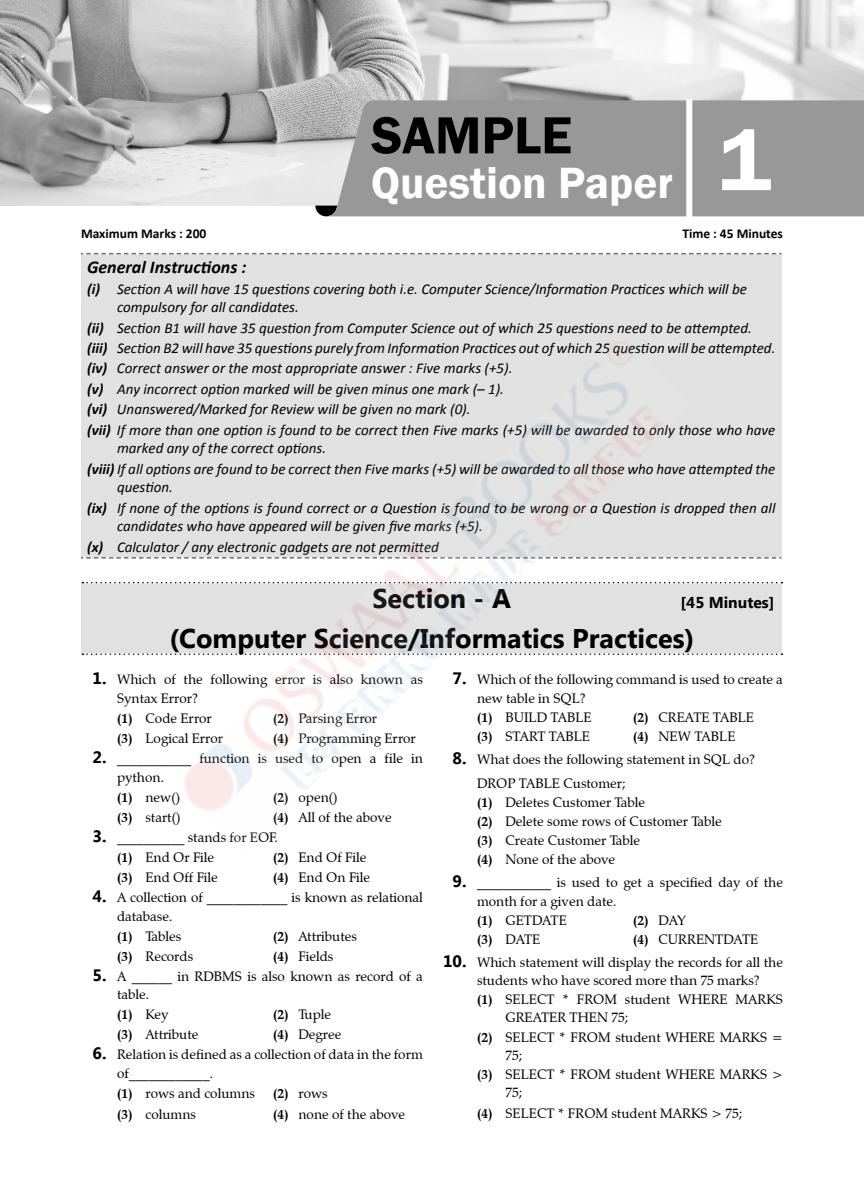
<style>
.page{position:relative;width:864px;height:1188px;background:#fff}
.page>*{position:absolute;margin:0;border:0;box-sizing:border-box;transform-origin:0 0}
.t1{font:600 90px "Franklin Gothic";color:#fff}
.t2{font:600 54px "Franklin Gothic";color:#000}
.t3{font:600 45px "Franklin Gothic";color:#fff}
.t4{font:700 27px "Myanmar Text";color:#000}
.t5{font:italic 700 18px "Calibri";color:#000}
.t6{font:700 15.75px "Myanmar Text";color:#000}
.t7{font:italic 15px/20.4px "Calibri";color:#000}
.t8{font:13.5px/19.5px "Zapf Calligraphic 801 BT";color:#000}
.t9{font:700 13.5px "Calibri";color:#000}
.t10{font:700 13.5px "Zapf Calligraphic 801 BT";color:#000}
.s1{font-weight:700}
.s2{font-family:"Gisha";font-weight:700;font-size:16.5px}
.s3{font-weight:400}
</style>
<div class="page">
<div style="left:81px;top:254px;width:701px;height:304px;background:#e1e1e1"></div>
<svg style="left:81px;top:253px;width:701px;height:1px"></svg>
<svg style="left:81px;top:557px;width:701px;height:2px"></svg>
<div style="left:82px;top:583px;width:700px;height:71px;background:#e1e1e1"></div>
<svg style="left:82px;top:582px;width:701px;height:1px"></svg>
<svg style="left:82px;top:654px;width:701px;height:1px"></svg>
<img style="left:0;top:0;width:864px;height:206px">
<svg style="left:315px;top:206px;width:11px;height:10px"></svg>
<div style="left:326px;top:100px;width:538px;height:116px;background:#989898"></div>
<div style="left:686px;top:99px;width:6px;height:125px;background:#fff"></div>
<img style="left:175px;top:341px;width:514px;height:469px">
<h2 class="t2" style="left:371px;top:102px;width:202px">SAMPLE</h2>
<h3 class="t3" style="left:371px;top:156px;width:303px">Question Paper</h3>
<h1 class="t1" style="left:718px;top:105px;width:54px">1</h1>
<p class="t9" style="left:81px;top:225px;width:127px">Maximum Marks : 200</p>
<p class="t9" style="left:682px;top:225px;width:102px">Time : 45 Minutes</p>
<h3 class="t5" style="left:87px;top:256px;width:161px">General Instructions :</h3>
<p class="t7" style="left:117px;top:279px;width:632px;line-height:18.8px;text-indent:-30px"><span class="s1">(i)</span> Section A will have 15 questions covering both i.e. Computer Science/Information Practices which will be compulsory for all candidates.</p>
<p class="t7" style="left:87px;top:317px;width:690px"><span class="s1">(ii)</span> Section B1 will have 35 question from Computer Science out of which 25 questions need to be attempted. <span class="s1">(iii)</span> Section B2 will have 35 questions purely from Information Practices out of which 25 question will be attempted. <span class="s1">(iv)</span> Correct answer or the most appropriate answer : Five marks (+5).<br><span class="s1">(v)</span> Any incorrect option marked will be given minus one mark (– 1).<br><span class="s1">(vi)</span> Unanswered/Marked for Review will be given no mark (0).<br><span class="s1">(vii)</span> If more than one option is found to be correct then Five marks (+5) will be awarded to only those who have</p>
<p class="t7" style="left:87px;top:438px;width:690px;text-indent:30px">marked any of the correct options.<br><span class="s1">(viii)</span> If all options are found to be correct then Five marks (+5) will be awarded to all those who have attempted the</p>
<p class="t7" style="left:87px;top:477px;width:690px;text-indent:30px">question.<br><span class="s1">(ix)</span> If none of the options is found correct or a Question is found to be wrong or a Question is dropped then all</p>
<p class="t7" style="left:87px;top:516px;width:397px;text-indent:30px">candidates who have appeared will be given five marks (+5). <span class="s1">(x)</span> Calculator / any electronic gadgets are not permitted</p>
<h3 class="t4" style="left:372px;top:583px;width:140px">Section - A</h3>
<p class="t6" style="left:680px;top:594px;width:96px">[45 Minutes]</p>
<h3 class="t4" style="left:169px;top:623px;width:527px">(Computer Science/Informatics Practices)</h3>
<p class="t8" style="left:117px;top:670px;width:308px;text-indent:-24px"><span class="s2">1.</span> Which of the following error is also known as<br>Syntax Error?<br><span class="s1">(1)</span> Code Error</p>
<p class="t8" style="left:477px;top:670px;width:307px;line-height:18.9px;text-indent:-24px"><span class="s2">7.</span> Which of the following command is used to create a new table in SQL?<br><span class="s1">(1)</span> BUILD TABLE</p>
<p class="t8" style="left:633px;top:708px;width:123px"><span class="s1">(2)</span> CREATE TABLE</p>
<p class="t8" style="left:273px;top:709px;width:106px"><span class="s1">(2)</span> Parsing Error</p>
<p class="t8" style="left:117px;top:729px;width:107px"><span class="s1">(3)</span> Logical Error</p>
<p class="t8" style="left:273px;top:729px;width:144px"><span class="s1">(4)</span> Programming Error</p>
<p class="t8" style="left:117px;top:749px;width:307px;text-indent:-24px"><span class="s2">2.</span> ___________ function is used to open a file in python.<br><span class="s1">(1)</span> new()</p>
<p class="t8" style="left:273px;top:788px;width:66px"><span class="s1">(2)</span> open()</p>
<p class="t8" style="left:117px;top:808px;width:65px"><span class="s1">(3)</span> start()</p>
<p class="t8" style="left:273px;top:808px;width:120px"><span class="s1">(4)</span> All of the above</p>
<p class="t8" style="left:117px;top:827px;width:162px;line-height:20px;text-indent:-24px"><span class="s2">3.</span> __________ stands for EOF. <span class="s1">(1)</span> End Or File</p>
<p class="t8" style="left:273px;top:848px;width:95px"><span class="s1">(2)</span> End Of File</p>
<p class="t8" style="left:117px;top:867px;width:102px"><span class="s1">(3)</span> End Off File</p>
<p class="t8" style="left:273px;top:867px;width:99px"><span class="s1">(4)</span> End On File</p>
<p class="t8" style="left:117px;top:887px;width:308px;text-indent:-24px"><span class="s2">4.</span> A collection of ____________ is known as relational database.<br><span class="s1">(1)</span> Tables</p>
<p class="t8" style="left:273px;top:926px;width:85px"><span class="s1">(2)</span> Attributes</p>
<p class="t8" style="left:117px;top:946px;width:78px"><span class="s1">(3)</span> Records</p>
<p class="t8" style="left:273px;top:946px;width:62px"><span class="s1">(4)</span> Fields</p>
<p class="t8" style="left:117px;top:966px;width:307px;text-indent:-24px"><span class="s2">5.</span> A ______ in RDBMS is also known as record of a table.<br><span class="s1">(1)</span> Key</p>
<p class="t8" style="left:273px;top:1005px;width:60px"><span class="s1">(2)</span> Tuple</p>
<p class="t8" style="left:117px;top:1025px;width:83px"><span class="s1">(3)</span> Attribute</p>
<p class="t8" style="left:273px;top:1025px;width:70px"><span class="s1">(4)</span> Degree</p>
<p class="t8" style="left:117px;top:1045px;width:307px;text-indent:-24px"><span class="s2">6.</span> Relation is defined as a collection of data in the form of____________.<br><span class="s1">(1)</span> rows and columns</p>
<p class="t8" style="left:273px;top:1084px;width:56px"><span class="s1">(2)</span> rows</p>
<p class="t8" style="left:117px;top:1105px;width:81px"><span class="s1">(3)</span> columns</p>
<p class="t8" style="left:273px;top:1105px;width:134px"><span class="s1">(4)</span> none of the above</p>
<p class="t8" style="left:477px;top:727px;width:115px"><span class="s1">(3)</span> START TABLE</p>
<p class="t8" style="left:633px;top:727px;width:104px"><span class="s1">(4)</span> NEW TABLE</p>
<p class="t8" style="left:477px;top:748px;width:280px;line-height:23.2px;text-indent:-24px"><span class="s2">8.</span> What does the following statement in SQL do?<br>DROP TABLE Customer;</p>
<p class="t8" style="left:477px;top:792px;width:246px"><span class="s1">(1)</span> Deletes Customer Table<br><span class="s1">(2)</span> Delete some rows of Customer Table <span class="s1">(3)</span> Create Customer Table<br><span class="s1">(4)</span> None of the above</p>
<p class="t8" style="left:477px;top:873px;width:307px;line-height:18.6px;text-indent:-24px"><span class="s2">9.</span> ___________ is used to get a specified day of the month for a given date.<br><span class="s1">(1)</span> GETDATE</p>
<p class="t10" style="left:633px;top:912px;width:54px">(2) <span class="s3">DAY</span></p>
<p class="t8" style="left:477px;top:929px;width:65px"><span class="s1">(3)</span> DATE</p>
<p class="t8" style="left:633px;top:929px;width:127px"><span class="s1">(4)</span> CURRENTDATE</p>
<p class="t8" style="left:443px;top:953px;width:341px"><span class="s2">10.</span> Which statement will display the records for all the</p>
<p class="t8" style="left:477px;top:971px;width:284px">students who have scored more than 75 marks?</p>
<p class="t8" style="left:477px;top:990px;width:307px"><span class="s1">(1)</span> SELECT * FROM student WHERE MARKS</p>
<p class="t8" style="left:506px;top:1008px;width:124px">GREATER THEN 75;</p>
<p class="t8" style="left:477px;top:1027px;width:307px"><span class="s1">(2)</span> SELECT * FROM student WHERE MARKS =</p>
<p class="t8" style="left:506px;top:1045px;width:18px">75;</p>
<p class="t8" style="left:477px;top:1064px;width:307px"><span class="s1">(3)</span> SELECT * FROM student WHERE MARKS &gt;</p>
<p class="t8" style="left:506px;top:1083px;width:18px">75;</p>
<p class="t8" style="left:477px;top:1103px;width:267px"><span class="s1">(4)</span> SELECT * FROM student MARKS &gt; 75;</p>
</div>
